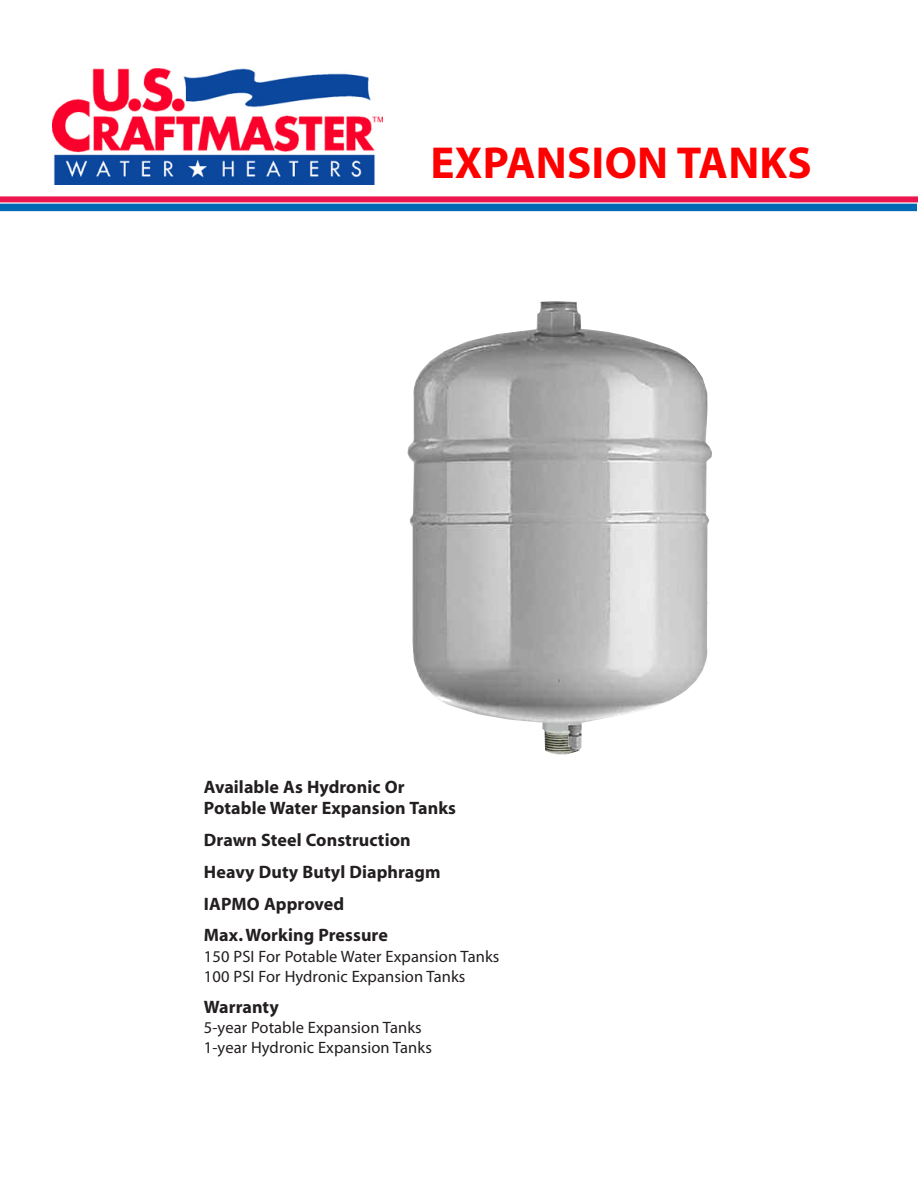
<style>
.page{position:relative;width:918px;height:1188px;background:#fff}
.page>*{position:absolute;margin:0;border:0;box-sizing:border-box;transform-origin:0 0}
.t1{font:700 45px "Myriad";letter-spacing:.005em;color:#f00}
.t2{font:700 18px/31.8px "Myriad";letter-spacing:.005em;color:#231f20}
.t3{font:16.5px/19.8px "Myriad";letter-spacing:.005em;color:#231f20}
</style>
<div class="page">
<img style="left:52px;top:69px;width:330px;height:116px">
<img style="left:407px;top:301px;width:305px;height:450px">
<div style="left:0;top:204px;width:917px;height:7px;background:#0168b3"></div>
<div style="left:0;top:196px;width:918px;height:6px;background:#ed154e"></div>
<h1 class="t1" style="left:431px;top:146px;width:383px">EXPANSION TANKS</h1>
<p class="t2" style="left:204px;top:778px;width:254px;line-height:21.6px">Available As Hydronic Or<br>Potable Water Expansion Tanks</p>
<p class="t2" style="left:204px;top:826px;width:238px">Drawn Steel Construction<br>Heavy Duty Butyl Diaphragm<br>IAPMO Approved<br>Max. Working Pressure</p>
<p class="t3" style="left:204px;top:948px;width:297px">150 PSI For Potable Water Expansion Tanks<br>100 PSI For Hydronic Expansion Tanks</p>
<p class="t2" style="left:204px;top:992px;width:76px">Warranty</p>
<p class="t3" style="left:204px;top:1019px;width:229px">5-year Potable Expansion Tanks<br>1-year Hydronic Expansion Tanks</p>
</div>
